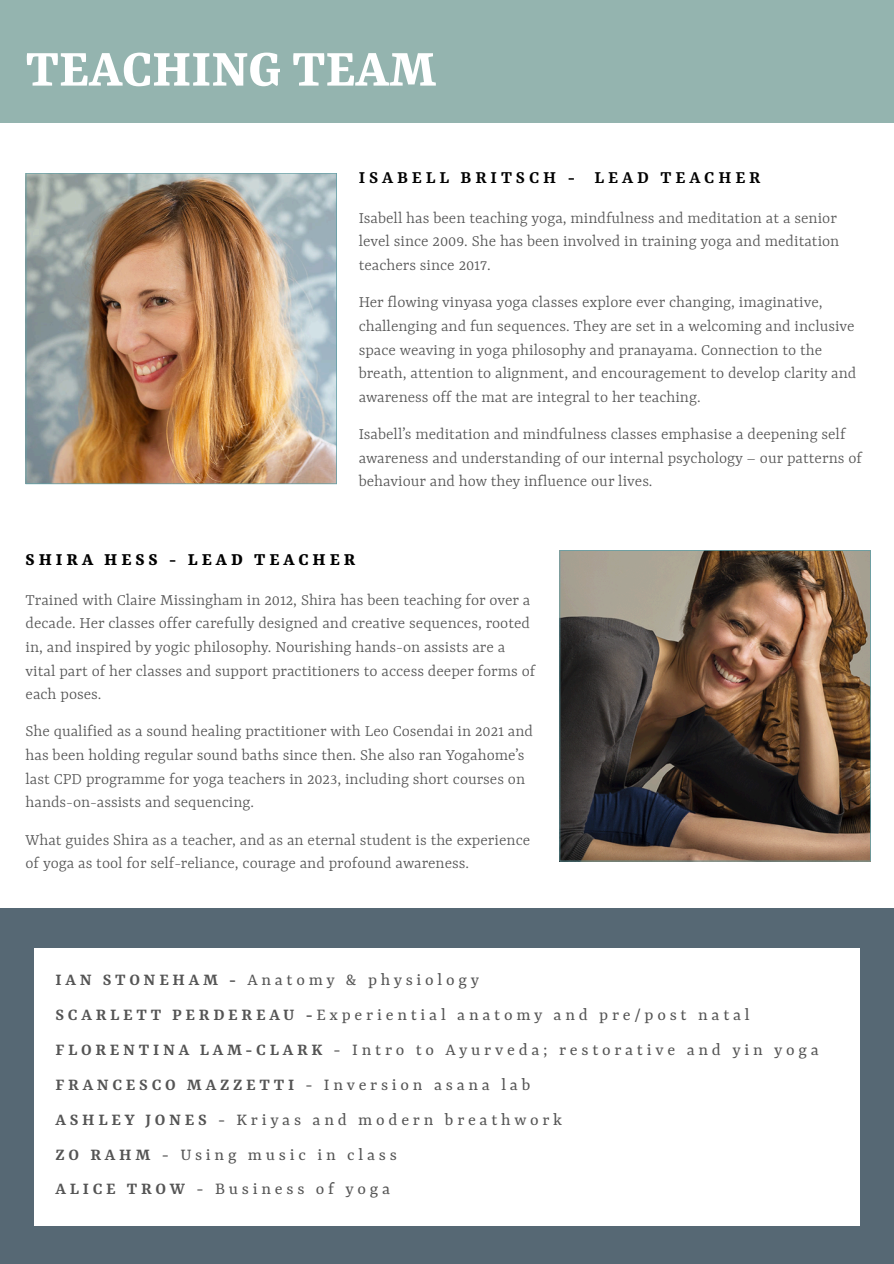
<style>
.page{position:relative;width:894px;height:1264px;background:#fff}
.page>*{position:absolute;margin:0;border:0;box-sizing:border-box;transform-origin:0 0}
.t1{font:700 57px "Rasa";color:#fff}
.t2{font:600 19.2px "Rasa";letter-spacing:.205em;color:#000}
.t3{font:700 19.2px "Rasa";letter-spacing:.205em;color:#000}
.t4{font:18.3px "Rasa";letter-spacing:.205em;color:#545454}
.t5{font:300 17.4px/23.7px "Rasa";color:#545454}
.s1{font-weight:600}
</style>
<div class="page">
<div style="left:0;top:908px;width:893px;height:355px;background:#566874"></div>
<img style="left:26px;top:173px;width:311px;height:311px">
<div style="left:0;top:0;width:893px;height:122px;background:#94b4af"></div>
<img style="left:559px;top:550px;width:311px;height:311px">
<div style="left:34px;top:948px;width:825px;height:277px;background:#fff"></div>
<p class="t1" style="left:26px;top:44px;width:412px">TEACHING TEAM</p>
<h2 class="t2" style="left:358px;top:169px;width:403px">ISABELL BRITSCH - LEAD TEACHER</h2>
<p class="t5" style="left:358px;top:207px;width:482px">Isabell has been teaching yoga, mindfulness and meditation at a senior level since 2009. She has been involved in training yoga and meditation teachers since 2017.</p>
<p class="t5" style="left:358px;top:291px;width:499px">Her flowing vinyasa yoga classes explore ever changing, imaginative, challenging and fun sequences. They are set in a welcoming and inclusive space weaving in yoga philosophy and pranayama. Connection to the breath, attention to alignment, and encouragement to develop clarity and awareness off the mat are integral to her teaching.</p>
<p class="t5" style="left:358px;top:423px;width:504px">Isabell’s meditation and mindfulness classes emphasise a deepening self awareness and understanding of our internal psychology – our patterns of behaviour and how they influence our lives.</p>
<h2 class="t3" style="left:26px;top:551px;width:331px">SHIRA HESS - LEAD TEACHER</h2>
<p class="t5" style="left:26px;top:589px;width:511px">Trained with Claire Missingham in 2012, Shira has been teaching for over a decade. Her classes offer carefully designed and creative sequences, rooted in, and inspired by yogic philosophy. Nourishing hands-on assists are a vital part of her classes and support practitioners to access deeper forms of each poses.</p>
<p class="t5" style="left:26px;top:720px;width:509px">She qualified as a sound healing practitioner with Leo Cosendai in 2021 and has been holding regular sound baths since then. She also ran Yogahome’s last CPD programme for yoga teachers in 2023, including short courses on hands-on-assists and sequencing.</p>
<p class="t5" style="left:26px;top:828px;width:506px">What guides Shira as a teacher, and as an eternal student is the experience of yoga as tool for self-reliance, courage and profound awareness.</p>
<p class="t4" style="left:55px;top:971px;width:425px"><span class="s1">IAN STONEHAM -</span> Anatomy &amp; physiology</p>
<p class="t4" style="left:55px;top:1006px;width:695px"><span class="s1">SCARLETT PERDEREAU -</span>Experiential anatomy and pre/post natal</p>
<p class="t4" style="left:55px;top:1041px;width:764px"><span class="s1">FLORENTINA LAM-CLARK</span> - Intro to Ayurveda; restorative and yin yoga</p>
<p class="t4" style="left:55px;top:1076px;width:476px"><span class="s1">FRANCESCO MAZZETTI</span> - Inversion asana lab</p>
<p class="t4" style="left:55px;top:1111px;width:508px"><span class="s1">ASHLEY JONES</span> - Kriyas and modern breathwork</p>
<p class="t4" style="left:55px;top:1146px;width:343px"><span class="s1">ZO RAHM</span> - Using music in class</p>
<p class="t4" style="left:55px;top:1181px;width:336px"><span class="s1">ALICE TROW</span> - Business of yoga</p>
</div>
